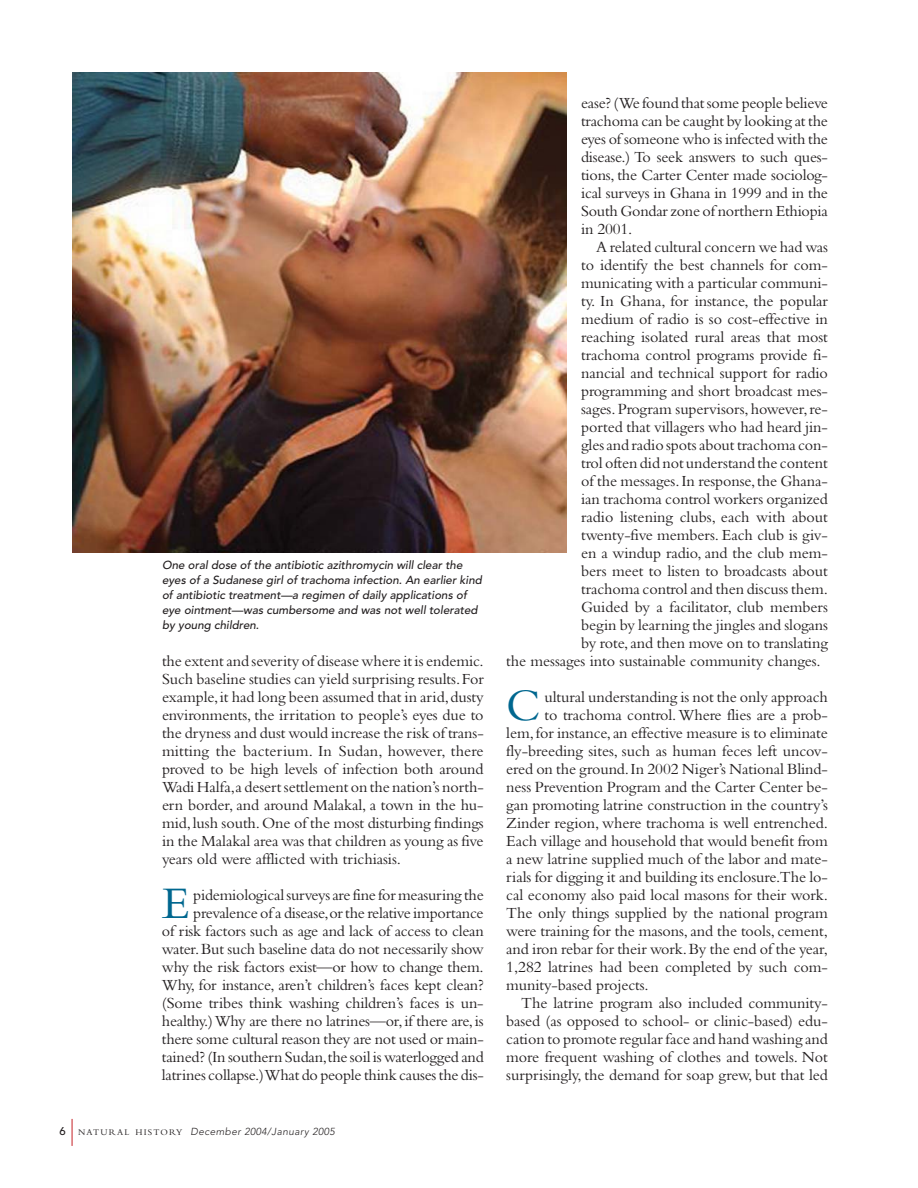
<style>
.page{position:relative;width:918px;height:1188px;background:#fff}
.page>*{position:absolute;margin:0;border:0;box-sizing:border-box;transform-origin:0 0}
.t1{font:47.1px "Bembo";color:#00678f}
.t2{font:16.2px/18px "Bembo";letter-spacing:-.005em;color:#231f20;text-align:justify}
.t3{font:italic 500 11.7px/15px "Avenir";color:#231f20}
.t4{font:italic 300 10.2px "Avenir";letter-spacing:.04em;color:#231f20}
.s1{font-weight:500;font-style:normal;font-size:11.25px}
.s2{font-family:"Bembo";font-weight:400;font-style:normal;font-size:9px}
</style>
<div class="page">
<svg style="left:72px;top:1119px;width:1px;height:27px"></svg>
<img style="left:72px;top:72px;width:494px;height:480px">
<p class="t3" style="left:162px;top:559px;width:321px">One oral dose of the antibiotic azithromycin will clear the eyes of a Sudanese girl of trachoma infection. An earlier kind of antibiotic treatment—a regimen of daily applications of eye ointment—was cumbersome and was not well tolerated by young children.</p>
<p class="t2" style="left:162px;top:653px;width:323px">the extent and severity of disease where it is endemic.<br>Such baseline studies can yield surprising results.For example,it had long been assumed that in arid,dusty environments, the irritation to people’s eyes due to the dryness and dust would increase the risk of trans&shy;mitting the bacterium. In Sudan, however, there proved to be high levels of infection both around Wadi Halfa,a desert settlement on the nation’s north&shy;ern border, and around Malakal, a town in the hu&shy;mid,lush south.One of the most disturbing findings in the Malakal area was that children as young as five years old were afflicted with trichiasis.</p>
<h1 class="t1" style="left:162px;top:886px;width:29px">E</h1>
<p class="t2" style="left:162px;top:887px;width:323px;text-align:right">pidemiological surveys are fine for measuring the prevalence of a disease,or the relative importance<br>of risk factors such as age and lack of access to clean water.But such baseline data do not necessarily show why the risk factors exist—or how to change them.<br>Why, for instance, aren’t children’s faces kept clean? (Some tribes think washing children’s faces is un&shy;healthy.) Why are there no latrines—or,if there are,is there some cultural reason they are not used or main&shy;tained? (In southern Sudan,the soil is waterlogged and latrines collapse.) What do people think causes the dis-</p>
<p class="t4" style="left:59px;top:1127px;width:277px"><span class="s1">6</span> <span class="s2">NATURAL HISTORY</span> December 2004/January 2005</p>
<p class="t2" style="left:581px;top:95px;width:248px">ease? (We found that some people believe trachoma can be caught by looking at the eyes of someone who is infected with the disease.) To seek answers to such ques&shy;tions, the Carter Center made sociolog&shy;ical surveys in Ghana in 1999 and in the South Gondar zone of northern Ethiopia in 2001.</p>
<p class="t2" style="left:596px;top:239px;width:233px">A related cultural concern we had was</p>
<p class="t2" style="left:581px;top:257px;width:248px">to identify the best channels for com-</p>
<p class="t2" style="left:581px;top:275px;width:248px">municating with a particular communi-</p>
<p class="t2" style="left:581px;top:293px;width:248px">ty. In Ghana, for instance, the popular</p>
<p class="t2" style="left:581px;top:311px;width:248px">medium of radio is so cost-effective in</p>
<p class="t2" style="left:581px;top:329px;width:248px">reaching isolated rural areas that most</p>
<p class="t2" style="left:581px;top:347px;width:248px">trachoma control programs provide fi-</p>
<p class="t2" style="left:581px;top:365px;width:248px">nancial and technical support for radio</p>
<p class="t2" style="left:581px;top:383px;width:248px">programming and short broadcast mes-</p>
<p class="t2" style="left:581px;top:401px;width:248px">sages.Program supervisors,however,re-</p>
<p class="t2" style="left:581px;top:419px;width:248px">ported that villagers who had heard jin-</p>
<p class="t2" style="left:581px;top:437px;width:248px">gles and radio spots about trachoma con-</p>
<p class="t2" style="left:581px;top:455px;width:248px">trol often did not understand the content</p>
<p class="t2" style="left:581px;top:473px;width:248px">of the messages.In response,the Ghana-</p>
<p class="t2" style="left:581px;top:491px;width:248px">ian trachoma control workers organized</p>
<p class="t2" style="left:581px;top:509px;width:248px">radio listening clubs, each with about</p>
<p class="t2" style="left:581px;top:527px;width:248px">twenty-five members. Each club is giv-</p>
<p class="t2" style="left:581px;top:545px;width:248px">en a windup radio, and the club mem-</p>
<p class="t2" style="left:581px;top:563px;width:248px">bers meet to listen to broadcasts about</p>
<p class="t2" style="left:581px;top:581px;width:248px">trachoma control and then discuss them.</p>
<p class="t2" style="left:581px;top:599px;width:248px">Guided by a facilitator, club members</p>
<p class="t2" style="left:581px;top:617px;width:248px">begin by learning the jingles and slogans</p>
<p class="t2" style="left:581px;top:635px;width:248px">by rote,and then move on to translating</p>
<p class="t2" style="left:506px;top:653px;width:316px">the messages into sustainable community changes.</p>
<h1 class="t1" style="left:506px;top:688px;width:36px">C</h1>
<p class="t2" style="left:544px;top:689px;width:285px">ultural understanding is not the only approach</p>
<p class="t2" style="left:544px;top:707px;width:285px">to trachoma control.Where flies are a prob-</p>
<p class="t2" style="left:506px;top:725px;width:323px">lem,for instance,an effective measure is to eliminate</p>
<p class="t2" style="left:506px;top:743px;width:323px">fly-breeding sites, such as human feces left uncov-</p>
<p class="t2" style="left:506px;top:761px;width:323px">ered on the ground.In 2002 Niger’s National Blind-</p>
<p class="t2" style="left:506px;top:779px;width:323px">ness Prevention Program and the Carter Center be-</p>
<p class="t2" style="left:506px;top:797px;width:323px">gan promoting latrine construction in the country’s</p>
<p class="t2" style="left:506px;top:815px;width:323px">Zinder region, where trachoma is well entrenched.</p>
<p class="t2" style="left:506px;top:833px;width:323px">Each village and household that would benefit from</p>
<p class="t2" style="left:506px;top:851px;width:323px">a new latrine supplied much of the labor and mate-</p>
<p class="t2" style="left:506px;top:869px;width:323px">rials for digging it and building its enclosure.The lo-</p>
<p class="t2" style="left:506px;top:887px;width:323px">cal economy also paid local masons for their work.</p>
<p class="t2" style="left:506px;top:905px;width:323px">The only things supplied by the national program</p>
<p class="t2" style="left:506px;top:923px;width:323px">were training for the masons, and the tools, cement,</p>
<p class="t2" style="left:506px;top:941px;width:323px">and iron rebar for their work.By the end of the year,</p>
<p class="t2" style="left:506px;top:959px;width:323px">1,282 latrines had been completed by such com-</p>
<p class="t2" style="left:506px;top:977px;width:144px">munity-based projects.</p>
<p class="t2" style="left:521px;top:995px;width:308px">The latrine program also included community-</p>
<p class="t2" style="left:506px;top:1013px;width:323px">based (as opposed to school- or clinic-based) edu-</p>
<p class="t2" style="left:506px;top:1031px;width:323px">cation to promote regular face and hand washing and</p>
<p class="t2" style="left:506px;top:1049px;width:323px">more frequent washing of clothes and towels. Not</p>
<p class="t2" style="left:506px;top:1067px;width:323px">surprisingly, the demand for soap grew, but that led</p>
</div>
